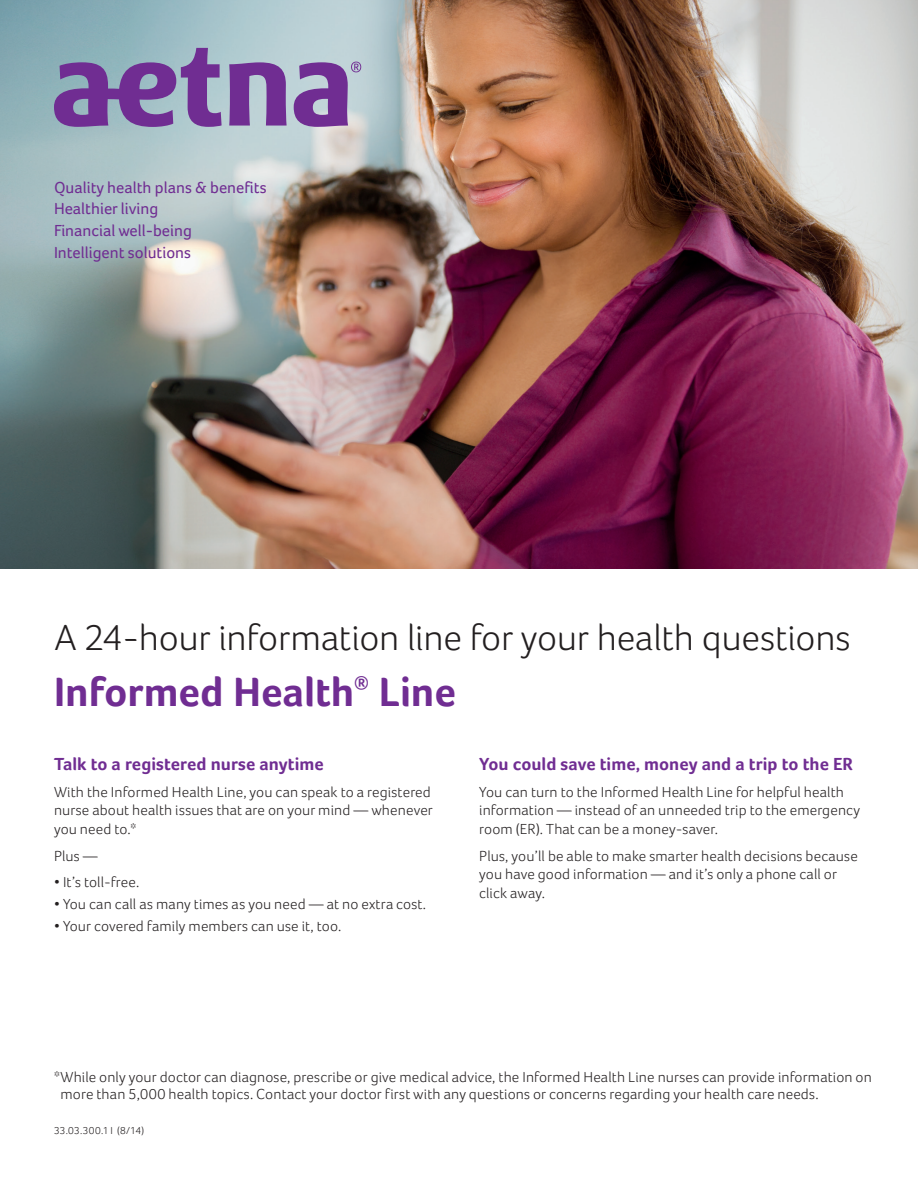
<style>
.page{position:relative;width:918px;height:1188px;background:#fff}
.page>*{position:absolute;margin:0;border:0;box-sizing:border-box;transform-origin:0 0}
.t1{font:700 42px "Foco";color:#702d92}
.t2{font:300 37.5px "Foco";letter-spacing:-.005em;color:#231f20}
.t3{font:700 18px "Foco";color:#702d92}
.t4{font:16.5px/21.8px "Foco";color:#702d92}
.t5{font:300 15px/18.8px "Foco";letter-spacing:.01em;color:#231f20}
.t6{font:300 10.5px "Foco";letter-spacing:.025em;color:#231f20}
</style>
<div class="page">
<img style="left:0;top:0;width:918px;height:568px">
<svg style="left:54px;top:48px;width:307px;height:79px;background:#8e7baf"></svg>
<p class="t4" style="left:54px;top:176px;width:214px">Quality health plans &amp; benefits<br>Healthier living<br>Financial well-being<br>Intelligent solutions</p>
<h2 class="t2" style="left:54px;top:616px;width:798px">A 24-hour information line for your health questions</h2>
<h1 class="t1" style="left:54px;top:667px;width:403px">Informed Health<sup>®</sup> Line</h1>
<p class="t3" style="left:54px;top:754px;width:271px">Talk to a registered nurse anytime</p>
<p class="t5" style="left:54px;top:782px;width:380px">With the Informed Health Line, you can speak to a registered nurse about health issues that are on your mind — whenever you need to.*</p>
<p class="t5" style="left:54px;top:846px;width:45px">Plus —</p>
<p class="t5" style="left:54px;top:872px;width:87px">• It’s toll-free.</p>
<p class="t5" style="left:54px;top:894px;width:374px">• You can call as many times as you need — at no extra cost.</p>
<p class="t5" style="left:54px;top:916px;width:289px">• Your covered family members can use it, too.</p>
<p class="t3" style="left:479px;top:754px;width:375px">You could save time, money and a trip to the ER</p>
<p class="t5" style="left:479px;top:782px;width:383px">You can turn to the Informed Health Line for helpful health information — instead of an unneeded trip to the emergency room (ER). That can be a money-saver.</p>
<p class="t5" style="left:479px;top:846px;width:380px">Plus, you’ll be able to make smarter health decisions because you have good information — and it’s only a phone call or click away.</p>
<p class="t5" style="left:60px;top:1069px;width:813px;line-height:16.5px;text-indent:-6px">*While only your doctor can diagnose, prescribe or give medical advice, the Informed Health Line nurses can provide information on more than 5,000 health topics. Contact your doctor first with any questions or concerns regarding your health care needs.</p>
<p class="t6" style="left:54px;top:1124px;width:92px">33.03.300.1 I (8/14)</p>
</div>
